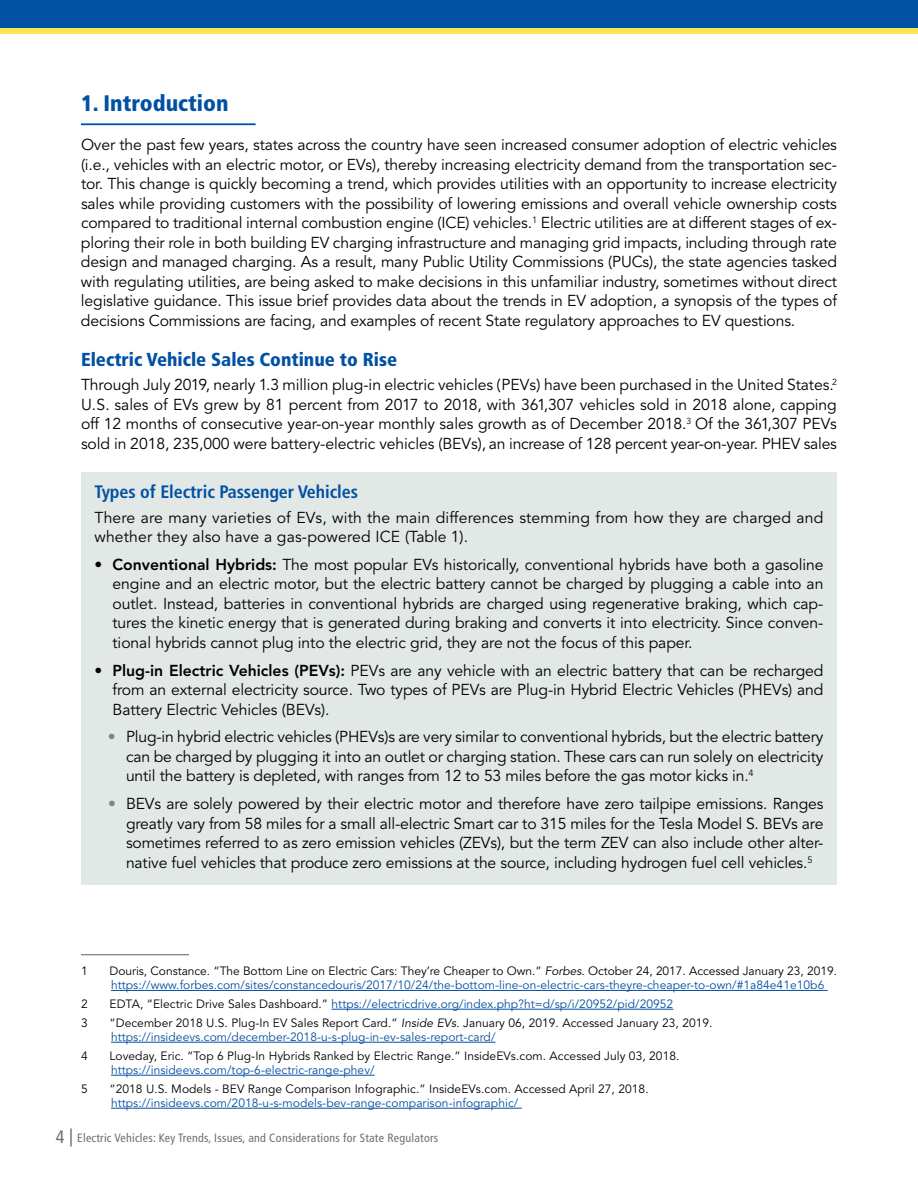
<style>
.page{position:relative;width:918px;height:1188px;background:#fff}
.page>*{position:absolute;margin:0;border:0;box-sizing:border-box;transform-origin:0 0}
.t1{font:900 condensed 22.5px "Frutiger LT Std";color:#0050a3}
.t2{font:900 condensed 18.75px "Frutiger LT Std";color:#0050a3}
.t3{font:700 condensed 18px "Frutiger LT Std";letter-spacing:-.005em;color:#0050a3}
.t4{font:15.75px/19.5px "Avenir";letter-spacing:-.005em;color:#000;text-align:justify}
.t5{font:12px/14.2px "Avenir";letter-spacing:.005em;color:#034ea2}
.t6{font:12px/14.2px "Avenir";letter-spacing:.005em;color:#000}
.t7{font:condensed 12px "Frutiger LT Std";letter-spacing:.02em;color:#6d6e71}
.s1{font-weight:800}
.s2{color:#808285}
.s3{color:#000}
.s4{font-style:italic;color:#000}
.s5{font-style:italic}
.s6{color:#034ea2}
.s7{font-size:18px}
</style>
<div class="page">
<div style="left:0;top:0;width:918px;height:32px;background:#0050a3"></div>
<div style="left:0;top:28px;width:918px;height:6px;background:#fde457"></div>
<div style="left:81px;top:472px;width:756px;height:413px;background:#e1e8e6"></div>
<hr style="left:81px;top:123px;width:175px;height:2px;background:#0050a3">
<hr style="left:81px;top:954px;width:108px;height:1px;background:#6d6e71">
<hr style="left:111px;top:990px;width:717px;height:1px;background:#034ea2">
<hr style="left:332px;top:1009px;width:341px;height:1px;background:#034ea2">
<hr style="left:111px;top:1042px;width:384px;height:1px;background:#034ea2">
<hr style="left:111px;top:1075px;width:264px;height:1px;background:#034ea2">
<hr style="left:111px;top:1108px;width:411px;height:1px;background:#034ea2">
<h1 class="t1" style="left:81px;top:90px;width:149px">1. Introduction</h1>
<p class="t4" style="left:81px;top:136px;width:758px">Over the past few years, states across the country have seen increased consumer adoption of electric vehicles (i.e., vehicles with an electric motor, or EVs), thereby increasing electricity demand from the transportation sec&shy;tor. This change is quickly becoming a trend, which provides utilities with an opportunity to increase electricity sales while providing customers with the possibility of lowering emissions and overall vehicle ownership costs compared to traditional internal combustion engine (ICE) vehicles.<sup>1</sup> Electric utilities are at different stages of ex&shy;ploring their role in both building EV charging infrastructure and managing grid impacts, including through rate design and managed charging. As a result, many Public Utility Commissions (PUCs), the state agencies tasked with regulating utilities, are being asked to make decisions in this unfamiliar industry, sometimes without direct legislative guidance. This issue brief provides data about the trends in EV adoption, a synopsis of the types of decisions Commissions are facing, and examples of recent State regulatory approaches to EV questions.</p>
<p class="t2" style="left:81px;top:349px;width:318px">Electric Vehicle Sales Continue to Rise</p>
<p class="t4" style="left:81px;top:376px;width:758px">Through July 2019, nearly 1.3 million plug-in electric vehicles (PEVs) have been purchased in the United States.<sup>2<br></sup>U.S. sales of EVs grew by 81 percent from 2017 to 2018, with 361,307 vehicles sold in 2018 alone, capping off 12 months of consecutive year-on-year monthly sales growth as of December 2018.<sup>3</sup> Of the 361,307 PEVs sold in 2018, 235,000 were battery-electric vehicles (BEVs), an increase of 128 percent year-on-year. PHEV sales</p>
<p class="t3" style="left:94px;top:481px;width:265px">Types of Electric Passenger Vehicles</p>
<p class="t4" style="left:94px;top:508px;width:730px">There are many varieties of EVs, with the main differences stemming from how they are charged and whether they also have a gas-powered ICE (Table 1).</p>
<p class="t4" style="left:113px;top:555px;width:713px;text-indent:-18px">• <span class="s1">Conventional Hybrids:</span> The most popular EVs historically, conventional hybrids have both a gasoline engine and an electric motor, but the electric battery cannot be charged by plugging a cable into an outlet. Instead, batteries in conventional hybrids are charged using regenerative braking, which cap&shy;tures the kinetic energy that is generated during braking and converts it into electricity. Since conven&shy;tional hybrids cannot plug into the electric grid, they are not the focus of this paper.</p>
<p class="t4" style="left:113px;top:661px;width:713px;text-indent:-18px">• <span class="s1">Plug-in Electric Vehicles (PEVs):</span> PEVs are any vehicle with an electric battery that can be recharged from an external electricity source. Two types of PEVs are Plug-in Hybrid Electric Vehicles (PHEVs) and Battery Electric Vehicles (BEVs).</p>
<p class="t4" style="left:126px;top:728px;width:699px;text-indent:-18px"><span class="s2">•</span> Plug-in hybrid electric vehicles (PHEVs)s are very similar to conventional hybrids, but the electric battery can be charged by plugging it into an outlet or charging station. These cars can run solely on electricity until the battery is depleted, with ranges from 12 to 53 miles before the gas motor kicks in.<sup>4</sup></p>
<p class="t4" style="left:126px;top:795px;width:699px;text-indent:-18px"><span class="s2">•</span> BEVs are solely powered by their electric motor and therefore have zero tailpipe emissions. Ranges greatly vary from 58 miles for a small all-electric Smart car to 315 miles for the Tesla Model S. BEVs are sometimes referred to as zero emission vehicles (ZEVs), but the term ZEV can also include other alter&shy;native fuel vehicles that produce zero emissions at the source, including hydrogen fuel cell vehicles.<sup>5</sup></p>
<p class="t6" style="left:81px;top:964px;width:8px">1</p>
<p class="t5" style="left:110px;top:964px;width:729px"><span class="s3">Douris, Constance. “The Bottom Line on Electric Cars: They’re Cheaper to Own.”</span> <span class="s4">Forbes</span><span class="s3">. October 24, 2017. Accessed January 23, 2019. </span>https://www.forbes.com/sites/constancedouris/2017/10/24/the-bottom-line-on-electric-cars-theyre-cheaper-to-own/#1a84e41e10b6</p>
<p class="t6" style="left:81px;top:997px;width:8px">2</p>
<p class="t5" style="left:110px;top:997px;width:565px"><span class="s3">EDTA, “Electric Drive Sales Dashboard.”</span> https://electricdrive.org/index.php?ht=d/sp/i/20952/pid/20952</p>
<p class="t6" style="left:81px;top:1016px;width:8px">3</p>
<p class="t6" style="left:110px;top:1016px;width:605px">“December 2018 U.S. Plug-In EV Sales Report Card.” <span class="s5">Inside EVs</span>. January 06, 2019. Accessed January 23, 2019. <span class="s6">https://insideevs.com/december-2018-u-s-plug-in-ev-sales-report-card/</span></p>
<p class="t6" style="left:81px;top:1049px;width:8px">4</p>
<p class="t6" style="left:110px;top:1049px;width:571px">Loveday, Eric. “Top 6 Plug-In Hybrids Ranked by Electric Range.” InsideEVs.com. Accessed July 03, 2018.</p>
<p class="t5" style="left:111px;top:1063px;width:265px">https://insideevs.com/top-6-electric-range-phev/</p>
<p class="t6" style="left:81px;top:1082px;width:8px">5</p>
<p class="t6" style="left:110px;top:1082px;width:541px">“2018 U.S. Models - BEV Range Comparison Infographic.” InsideEVs.com. Accessed April 27, 2018.</p>
<p class="t5" style="left:111px;top:1096px;width:409px">https://insideevs.com/2018-u-s-models-bev-range-comparison-infographic/</p>
<p class="t7" style="left:56px;top:1130px;width:384px"><span class="s7">4 |</span> Electric Vehicles: Key Trends, Issues, and Considerations for State Regulators</p>
</div>
